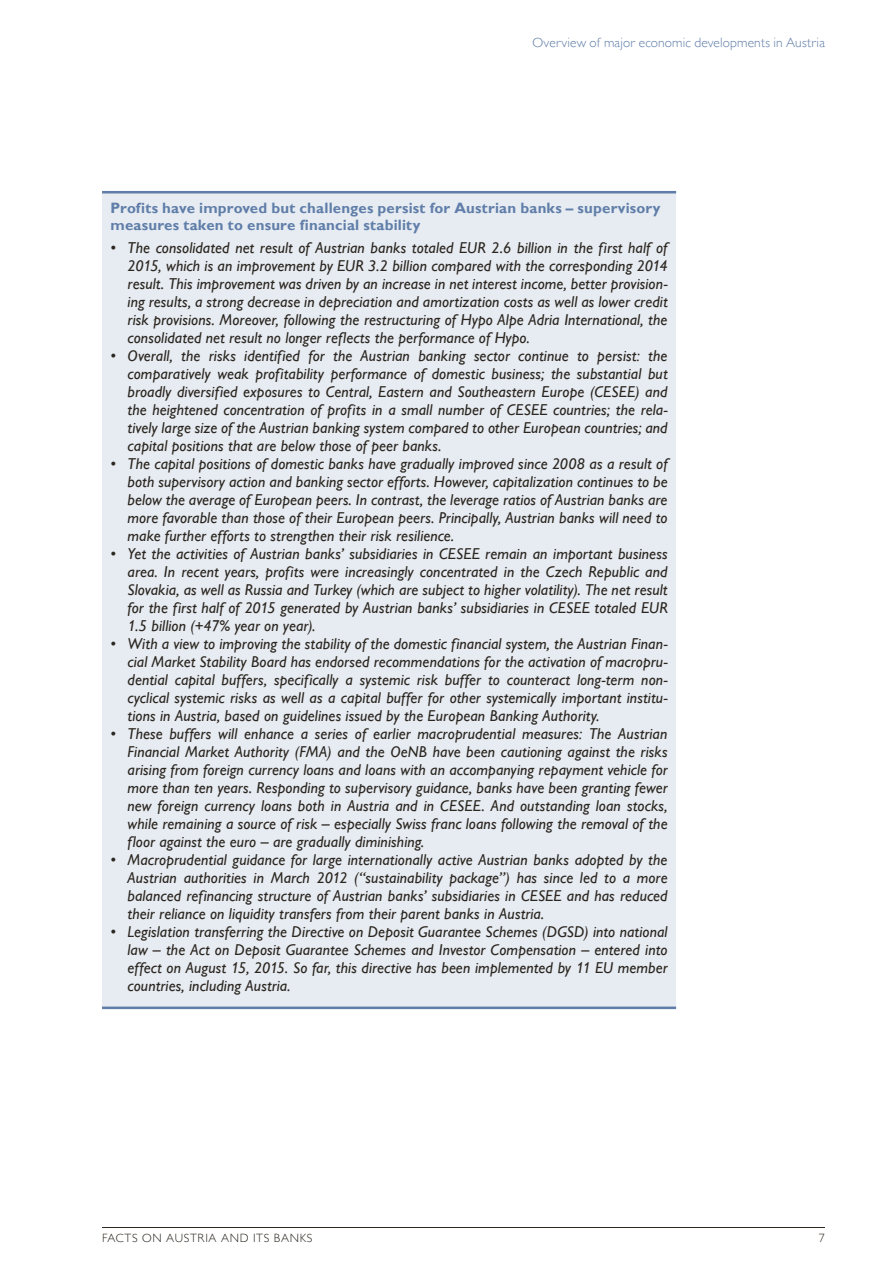
<style>
.page{position:relative;width:893px;height:1263px;background:#fff}
.page>*{position:absolute;margin:0;border:0;box-sizing:border-box;transform-origin:0 0}
.t1{font:italic 500 15.75px/18px "Gill Sans MT Pro";letter-spacing:.005em;color:#2b2620;text-align:justify}
.t2{font:700 15px/17px "Gill Sans MT Pro";letter-spacing:.01em;color:#607ea9}
.t3{font:300 13.5px "Gill Sans MT Pro";letter-spacing:.01em;color:#607ea9}
.t4{font:300 12px "Gill Sans MT Pro";letter-spacing:.06em;color:#2b2620}
</style>
<div class="page">
<hr style="left:102px;top:1227px;width:723px;height:1px;background:#2b2620">
<div style="left:102px;top:193px;width:574px;height:813px;background:#e7ecf2"></div>
<hr style="left:102px;top:1006px;width:574px;height:3px;background:#607ea9">
<hr style="left:102px;top:191px;width:574px;height:2px;background:#607ea9">
<p class="t3" style="left:533px;top:35px;width:294px">Overview of major economic developments in Austria</p>
<p class="t2" style="left:111px;top:199px;width:551px">Profits have improved but challenges persist for Austrian banks – supervisory measures taken to ensure financial stability</p>
<p class="t1" style="left:128px;top:239px;width:542px;text-indent:-17px">• The consolidated net result of Austrian banks totaled EUR 2.6 billion in the first half of 2015, which is an improvement by EUR 3.2 billion compared with the corresponding 2014 result. This improvement was driven by an increase in net interest income, better provision&shy;ing results, a strong decrease in depreciation and amortization costs as well as lower credit risk provisions. Moreover, following the restructuring of Hypo Alpe Adria International, the consolidated net result no longer reflects the performance of Hypo.</p>
<p class="t1" style="left:128px;top:347px;width:542px;text-indent:-17px">• Overall, the risks identified for the Austrian banking sector continue to persist: the comparatively weak profitability performance of domestic business; the substantial but broadly diversified exposures to Central, Eastern and Southeastern Europe (CESEE) and the heightened concentration of profits in a small number of CESEE countries; the rela&shy;tively large size of the Austrian banking system compared to other European countries; and capital positions that are below those of peer banks.</p>
<p class="t1" style="left:128px;top:455px;width:542px;text-indent:-17px">• The capital positions of domestic banks have gradually improved since 2008 as a result of both supervisory action and banking sector efforts. However, capitalization continues to be below the average of European peers. In contrast, the leverage ratios of Austrian banks are more favorable than those of their European peers. Principally, Austrian banks will need to make further efforts to strengthen their risk resilience.</p>
<p class="t1" style="left:128px;top:545px;width:542px;text-indent:-17px">• Yet the activities of Austrian banks’ subsidiaries in CESEE remain an important business area. In recent years, profits were increasingly concentrated in the Czech Republic and Slovakia, as well as Russia and Turkey (which are subject to higher volatility). The net result for the first half of 2015 generated by Austrian banks’ subsidiaries in CESEE totaled EUR 1.5 billion (+47% year on year).</p>
<p class="t1" style="left:128px;top:635px;width:542px;text-indent:-17px">• With a view to improving the stability of the domestic financial system, the Austrian Finan&shy;cial Market Stability Board has endorsed recommendations for the activation of macropru&shy;dential capital buffers, specifically a systemic risk buffer to counteract long-term non&shy;cyclical systemic risks as well as a capital buffer for other systemically important institu&shy;tions in Austria, based on guidelines issued by the European Banking Authority.</p>
<p class="t1" style="left:128px;top:725px;width:542px;text-indent:-17px">• These buffers will enhance a series of earlier macroprudential measures: The Austrian Financial Market Authority (FMA) and the OeNB have been cautioning against the risks arising from foreign currency loans and loans with an accompanying repayment vehicle for more than ten years. Responding to supervisory guidance, banks have been granting fewer new foreign currency loans both in Austria and in CESEE. And outstanding loan stocks, while remaining a source of risk – especially Swiss franc loans following the removal of the floor against the euro – are gradually diminishing.</p>
<p class="t1" style="left:128px;top:851px;width:542px;text-indent:-17px">• Macroprudential guidance for large internationally active Austrian banks adopted by the Austrian authorities in March 2012 (“sustainability package”) has since led to a more balanced refinancing structure of Austrian banks’ subsidiaries in CESEE and has reduced their reliance on liquidity transfers from their parent banks in Austria.</p>
<p class="t1" style="left:128px;top:923px;width:542px;text-indent:-17px">• Legislation transferring the Directive on Deposit Guarantee Schemes (DGSD) into national law – the Act on Deposit Guarantee Schemes and Investor Compensation – entered into effect on August 15, 2015. So far, this directive has been implemented by 11 EU member countries, including Austria.</p>
<p class="t4" style="left:102px;top:1231px;width:212px">FACTS ON AUSTRIA AND ITS BANKS</p>
<p class="t4" style="left:819px;top:1231px;width:7px">7</p>
</div>
